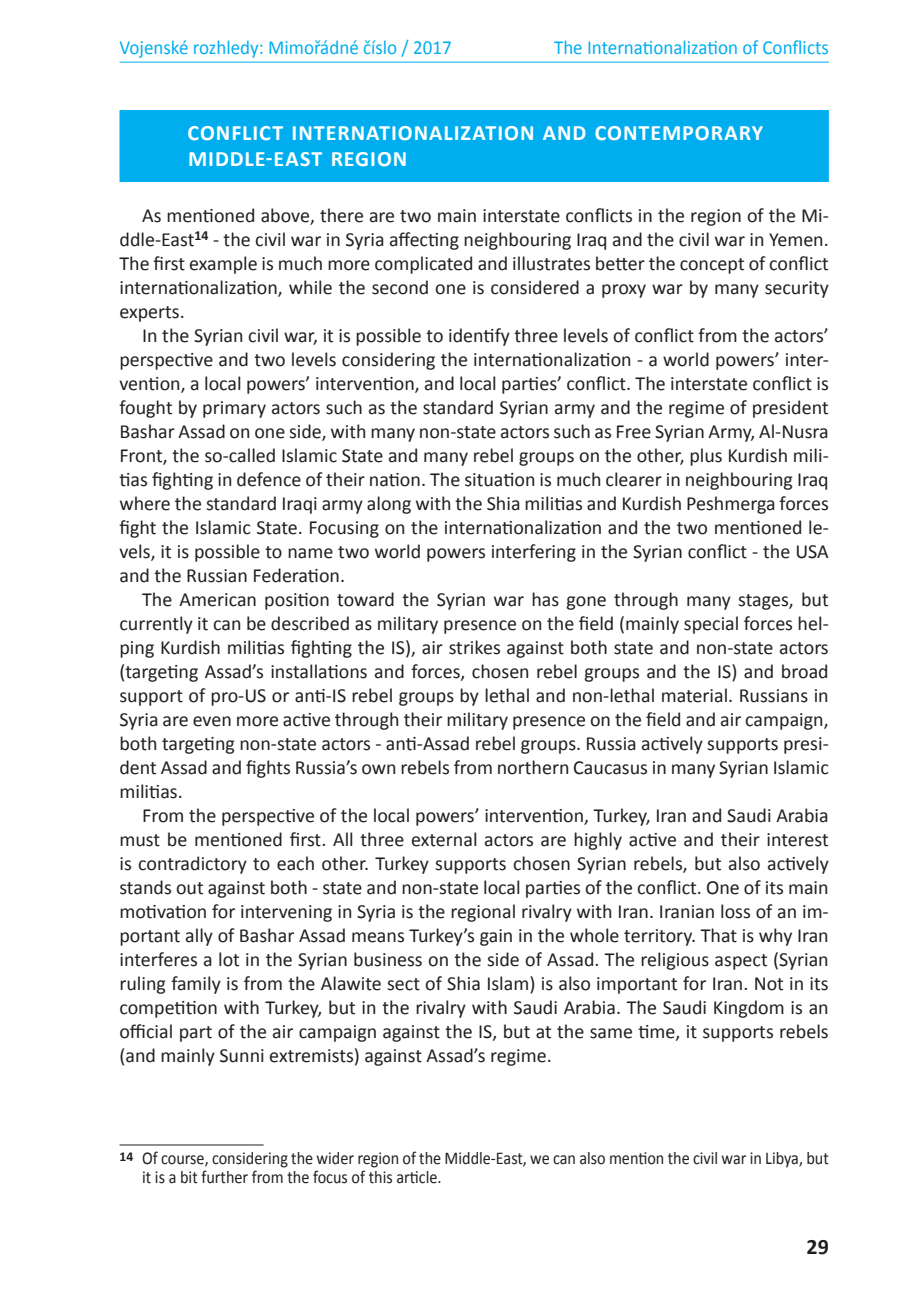
<style>
.page{position:relative;width:920px;height:1316px;background:#fff}
.page>*{position:absolute;margin:0;border:0;box-sizing:border-box;transform-origin:0 0}
.t1{font:700 22px/26px "Calibri";letter-spacing:.04em;color:#fff}
.t2{font:700 22px "Calibri";color:#231f20}
.t3{font:20px/24px "Calibri";color:#231f20;text-align:justify}
.t4{font:20px "Calibri";color:#00aeef;scale:.95 1}
.t5{font:18px/19px "Calibri";color:#231f20;scale:.9 1}
</style>
<div class="page">
<hr style="left:119px;top:62px;width:709px;height:1px;background:#00aeef">
<div style="left:119px;top:110px;width:709px;height:72px;background:#00aeef"></div>
<hr style="left:119px;top:1144px;width:144px;height:1px;background:#231f20">
<p class="t4" style="left:119px;top:35px;width:351px">Vojenské rozhledy: Mimořádné číslo / 2017</p>
<p class="t4" style="left:554px;top:35px;width:290px">The Internationalization of Conflicts</p>
<p class="t1" style="left:187px;top:120px;width:577px">CONFLICT INTERNATIONALIZATION AND CONTEMPORARY<br>MIDDLE-EAST REGION</p>
<p class="t3" style="left:119px;top:203px;width:710px;text-indent:23px">As mentioned above, there are two main interstate conflicts in the region of the Mi&shy;ddle-East<sup>14</sup> - the civil war in Syria affecting neighbouring Iraq and the civil war in Yemen.<br>The first example is much more complicated and illustrates better the concept of conflict internationalization, while the second one is considered a proxy war by many security experts.</p>
<p class="t3" style="left:119px;top:323px;width:710px;text-indent:23px">In the Syrian civil war, it is possible to identify three levels of conflict from the actors’ perspective and two levels considering the internationalization - a world powers’ inter&shy;vention, a local powers’ intervention, and local parties’ conflict. The interstate conflict is fought by primary actors such as the standard Syrian army and the regime of president Bashar Assad on one side, with many non-state actors such as Free Syrian Army, Al-Nusra Front, the so-called Islamic State and many rebel groups on the other, plus Kurdish mili&shy;tias fighting in defence of their nation. The situation is much clearer in neighbouring Iraq where the standard Iraqi army along with the Shia militias and Kurdish Peshmerga forces fight the Islamic State. Focusing on the internationalization and the two mentioned le&shy;vels, it is possible to name two world powers interfering in the Syrian conflict - the USA and the Russian Federation.</p>
<p class="t3" style="left:119px;top:587px;width:710px;text-indent:23px">The American position toward the Syrian war has gone through many stages, but currently it can be described as military presence on the field (mainly special forces hel&shy;ping Kurdish militias fighting the IS), air strikes against both state and non-state actors (targeting Assad’s installations and forces, chosen rebel groups and the IS) and broad support of pro-US or anti-IS rebel groups by lethal and non-lethal material. Russians in Syria are even more active through their military presence on the field and air campaign, both targeting non-state actors - anti-Assad rebel groups. Russia actively supports presi&shy;dent Assad and fights Russia’s own rebels from northern Caucasus in many Syrian Islamic militias.</p>
<p class="t3" style="left:119px;top:803px;width:710px;text-indent:23px">From the perspective of the local powers’ intervention, Turkey, Iran and Saudi Arabia must be mentioned first. All three external actors are highly active and their interest is contradictory to each other. Turkey supports chosen Syrian rebels, but also actively stands out against both - state and non-state local parties of the conflict. One of its main motivation for intervening in Syria is the regional rivalry with Iran. Iranian loss of an im&shy;portant ally of Bashar Assad means Turkey’s gain in the whole territory. That is why Iran interferes a lot in the Syrian business on the side of Assad. The religious aspect (Syrian ruling family is from the Alawite sect of Shia Islam) is also important for Iran. Not in its competition with Turkey, but in the rivalry with Saudi Arabia. The Saudi Kingdom is an official part of the air campaign against the IS, but at the same time, it supports rebels (and mainly Sunni extremists) against Assad’s regime.</p>
<p class="t5" style="left:142px;top:1149px;width:764px;text-indent:-23px"><sup>14</sup> Of course, considering the wider region of the Middle-East, we can also mention the civil war in Libya, but it is a bit further from the focus of this article.</p>
<p class="t2" style="left:806px;top:1233px;width:24px">29</p>
</div>
